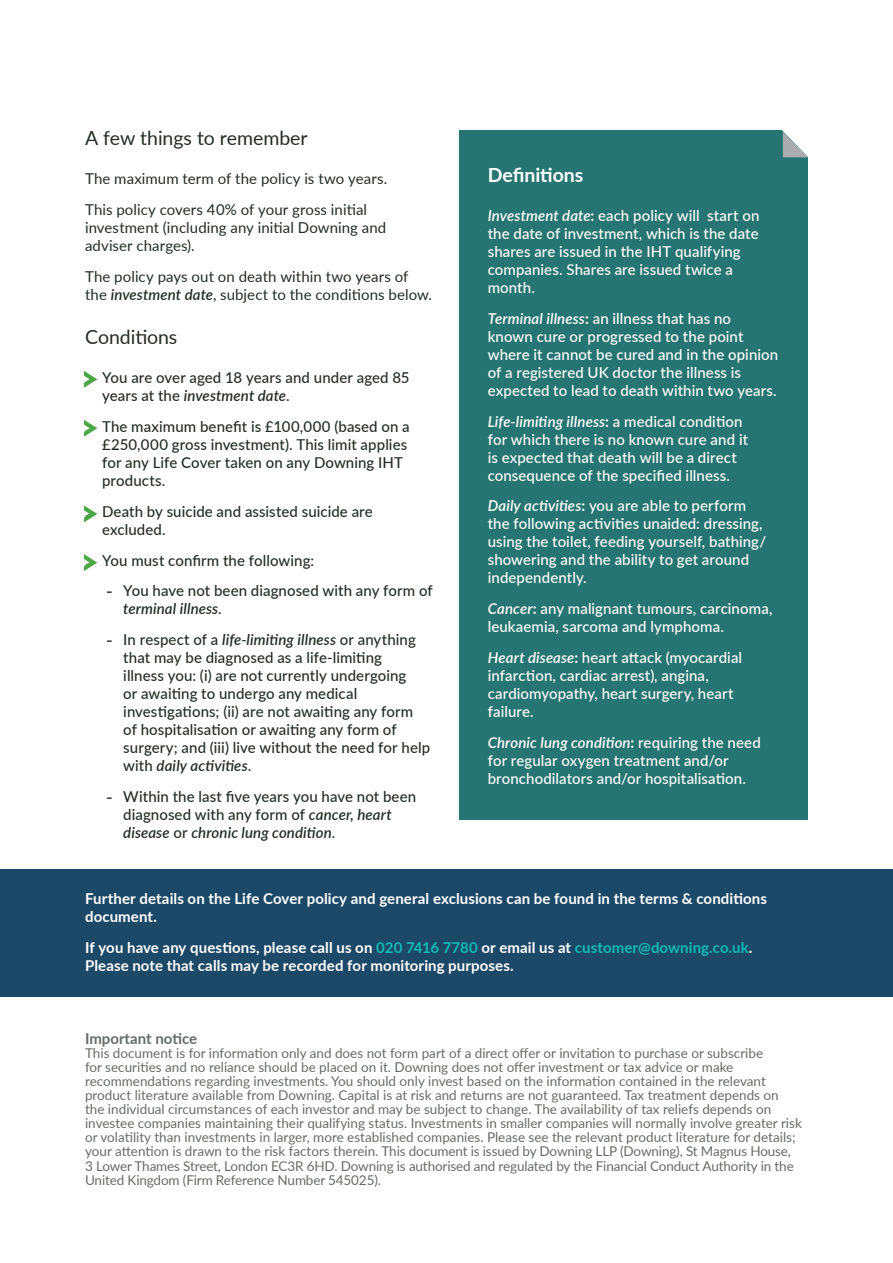
<style>
.page{position:relative;width:893px;height:1263px;background:#fff}
.page>*{position:absolute;margin:0;border:0;box-sizing:border-box;transform-origin:0 0}
.Subheading_black{font:19.5px "Lato";letter-spacing:-.005em;color:#252c26}
.Subheading_white{font:700 19.5px "Lato";letter-spacing:-.005em;color:#fff}
.Body_Para_1_White{font:500 15px/18px "Lato";letter-spacing:.005em;color:#fff}
.t1{font:500 15px/18px "Lato";letter-spacing:.005em;color:#252c26}
.Body_Para_1_Black{font:700 15px/18px "Lato";letter-spacing:.005em;color:#fff}
.Body_Para_1_Black-2{font:15px/18px "Lato";letter-spacing:.005em;color:#252c26}
.Bodycopy_black{font:700 15px "Lato";color:#676b67}
.Bodycopy_black-2{font:13.5px/14.1px "Lato";color:#676b67}
.s1{font-weight:600;font-style:italic}
.s2{font-family:"Butler";font-weight:700}
.s3{font-weight:700}
.s4{color:#10bab5}
</style>
<div class="page">
<div style="left:0;top:870px;width:893px;height:127px;background:#1c4968"></div>
<div style="left:459px;top:130px;width:349px;height:689px;background:#267572"></div>
<svg style="left:782px;top:130px;width:26px;height:28px"></svg>
<svg style="left:84px;top:371px;width:13px;height:17px"></svg>
<svg style="left:84px;top:420px;width:13px;height:17px"></svg>
<svg style="left:84px;top:505px;width:13px;height:17px"></svg>
<svg style="left:84px;top:554px;width:13px;height:17px"></svg>
<p class="Subheading_black" style="left:85px;top:124px;width:224px">A few things to remember</p>
<p class="Body_Para_1_Black-2" style="left:85px;top:169px;width:304px">The maximum term of the policy is two years.</p>
<p class="Body_Para_1_Black-2" style="left:85px;top:200px;width:303px">This policy covers 40% of your gross initial investment (including any initial Downing and adviser charges).</p>
<p class="Body_Para_1_Black-2" style="left:85px;top:266px;width:348px">The policy pays out on death within two years of the <span class="s1">investment date</span>, subject to the conditions below.</p>
<p class="Subheading_black" style="left:85px;top:323px;width:94px">Conditions</p>
<p class="t1" style="left:102px;top:368px;width:309px;text-indent:-17px"><span class="s2">&gt;</span> You are over aged 18 years and under aged 85 years at the <span class="s1">investment date</span>.</p>
<p class="t1" style="left:102px;top:417px;width:309px;text-indent:-17px"><span class="s2">&gt;</span> The maximum benefit is £100,000 (based on a £250,000 gross investment). This limit applies for any Life Cover taken on any Downing IHT products.</p>
<p class="t1" style="left:102px;top:502px;width:272px;text-indent:-17px"><span class="s2">&gt;</span> Death by suicide and assisted suicide are excluded.</p>
<p class="t1" style="left:85px;top:551px;width:231px"><span class="s2">&gt;</span> You must confirm the following:</p>
<p class="t1" style="left:123px;top:581px;width:311px;text-indent:-17px"><span class="s2">-</span> You have not been diagnosed with any form of <span class="s1">terminal illness</span>.</p>
<p class="t1" style="left:123px;top:630px;width:308px;text-indent:-17px"><span class="s2">-</span> In respect of a <span class="s1">life-limiting illness</span> or anything that may be diagnosed as a life-limiting<br>illness you: (i) are not currently undergoing<br>or awaiting to undergo any medical investigations; (ii) are not awaiting any form of hospitalisation or awaiting any form of surgery; and (iii) live without the need for help with <span class="s1">daily activities</span>.</p>
<p class="t1" style="left:123px;top:787px;width:294px;text-indent:-17px"><span class="s2">-</span> Within the last five years you have not been diagnosed with any form of <span class="s1">cancer, heart disease</span> or <span class="s1">chronic lung condition</span>.</p>
<p class="Subheading_white" style="left:488px;top:160px;width:97px">Definitions</p>
<p class="Body_Para_1_White" style="left:488px;top:206px;width:273px"><span class="s1">Investment date</span><span class="s3">:</span> each policy will start on the date of investment, which is the date shares are issued in the IHT qualifying companies. Shares are issued twice a month.</p>
<p class="Body_Para_1_White" style="left:488px;top:309px;width:292px"><span class="s1">Terminal illness</span><span class="s3">:</span> an illness that has no known cure or progressed to the point where it cannot be cured and in the opinion of a registered UK doctor the illness is expected to lead to death within two years.</p>
<p class="Body_Para_1_White" style="left:488px;top:411px;width:262px"><span class="s1">Life-limiting illness</span><span class="s3">:</span> a medical condition for which there is no known cure and it is expected that death will be a direct consequence of the specified illness.</p>
<p class="Body_Para_1_White" style="left:488px;top:496px;width:280px"><span class="s1">Daily activities</span><span class="s3">:</span> you are able to perform the following activities unaided: dressing, using the toilet, feeding yourself, bathing/ showering and the ability to get around independently.</p>
<p class="Body_Para_1_White" style="left:488px;top:599px;width:286px"><span class="s1">Cancer</span><span class="s3">:</span> any malignant tumours, carcinoma, leukaemia, sarcoma and lymphoma.</p>
<p class="Body_Para_1_White" style="left:488px;top:648px;width:256px"><span class="s1">Heart disease</span><span class="s3">:</span> heart attack (myocardial infarction, cardiac arrest), angina, cardiomyopathy, heart surgery, heart failure.</p>
<p class="Body_Para_1_White" style="left:488px;top:732px;width:275px"><span class="s1">Chronic lung condition</span><span class="s3">:</span> requiring the need for regular oxygen treatment and/or bronchodilators and/or hospitalisation.</p>
<p class="Body_Para_1_Black" style="left:85px;top:889px;width:683px">Further details on the Life Cover policy and general exclusions can be found in the terms &amp; conditions document.</p>
<p class="Body_Para_1_Black" style="left:85px;top:938px;width:669px">If you have any questions, please call us on <span class="s4">020 7416 7780</span> or email us at <span class="s4">customer@downing.co.uk</span>.<br>Please note that calls may be recorded for monitoring purposes.</p>
<p class="Bodycopy_black" style="left:85px;top:1027px;width:114px">Important notice</p>
<p class="Bodycopy_black-2" style="left:85px;top:1045px;width:718px">This document is for information only and does not form part of a direct offer or invitation to purchase or subscribe<br>for securities and no reliance should be placed on it. Downing does not offer investment or tax advice or make recommendations regarding investments. You should only invest based on the information contained in the relevant product literature available from Downing. Capital is at risk and returns are not guaranteed. Tax treatment depends on<br>the individual circumstances of each investor and may be subject to change. The availability of tax reliefs depends on investee companies maintaining their qualifying status. Investments in smaller companies will normally involve greater risk or volatility than investments in larger, more established companies. Please see the relevant product literature for details; your attention is drawn to the risk factors therein. This document is issued by Downing LLP (Downing), St Magnus House, 3 Lower Thames Street, London EC3R 6HD. Downing is authorised and regulated by the Financial Conduct Authority in the United Kingdom (Firm Reference Number 545025).</p>
</div>
